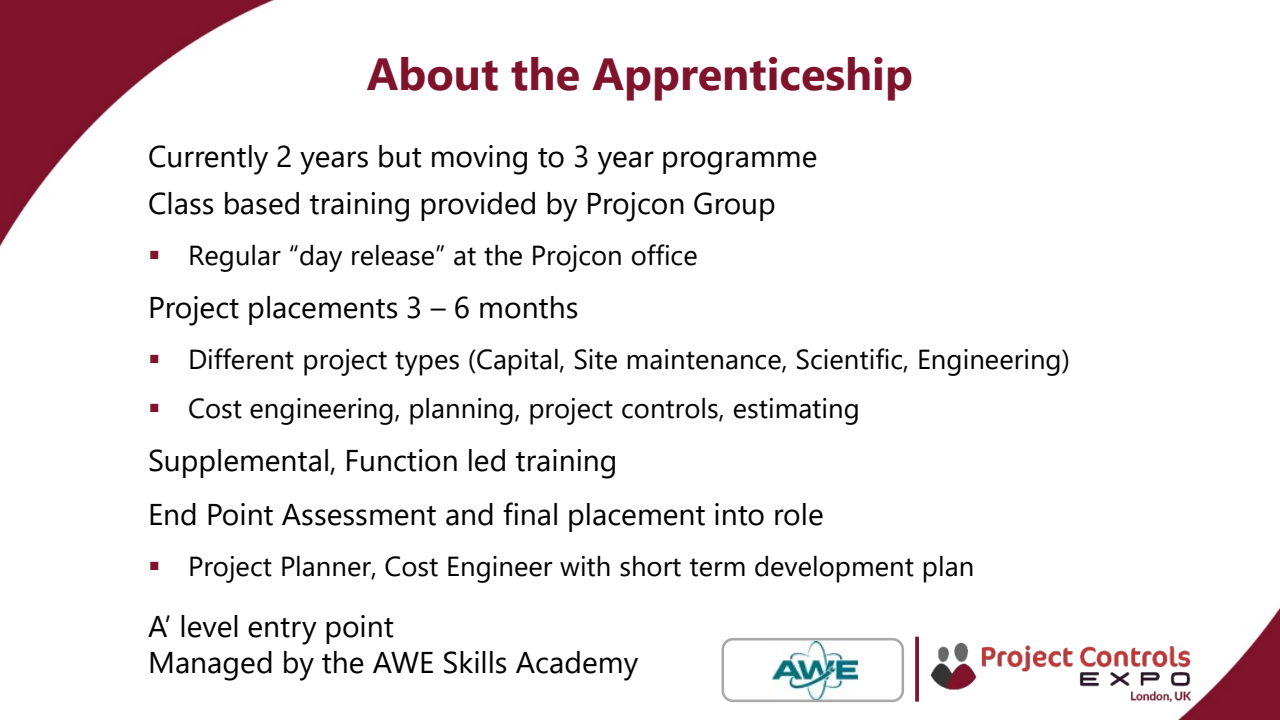
<style>
.page{position:relative;width:1280px;height:720px;background:#fff}
.page>*{position:absolute;margin:0;border:0;box-sizing:border-box;transform-origin:0 0}
.t1{font:700 45px "Segoe UI";color:#7e132b}
.t2{font:30px "Segoe UI";color:#000}
.t3{font:27.5px "Segoe UI";color:#000}
.s1{color:#7f132c}
</style>
<div class="page">
<img style="left:0;top:0;width:1280px;height:719px">
<svg style="left:915px;top:637px;width:4px;height:65px"></svg>
<img style="left:932px;top:643px;width:259px;height:59px">
<img style="left:772px;top:642px;width:86px;height:56px">
<div style="left:721px;top:638px;width:183px;height:64px;border:3px solid #a8a8a8;border-radius:10px"></div>
<h1 class="t1" style="left:367px;top:31px;width:547px">About the Apprenticeship</h1>
<p class="t2" style="left:148px;top:128px;width:671px">Currently 2 years but moving to 3 year programme</p>
<p class="t2" style="left:148px;top:176px;width:629px">Class based training provided by Projcon Group</p>
<p class="t3" style="left:148px;top:229px;width:551px"><span class="s1">▪</span> Regular “day release” at the Projcon office</p>
<p class="t2" style="left:148px;top:279px;width:432px">Project placements 3 – 6 months</p>
<p class="t3" style="left:148px;top:333px;width:924px"><span class="s1">▪</span> Different project types (Capital, Site maintenance, Scientific, Engineering)</p>
<p class="t3" style="left:148px;top:382px;width:713px"><span class="s1">▪</span> Cost engineering, planning, project controls, estimating</p>
<p class="t2" style="left:148px;top:432px;width:471px">Supplemental, Function led training</p>
<p class="t2" style="left:148px;top:486px;width:677px">End Point Assessment and final placement into role</p>
<p class="t3" style="left:148px;top:540px;width:828px"><span class="s1">▪</span> Project Planner, Cost Engineer with short term development plan</p>
<p class="t2" style="left:148px;top:598px;width:247px">A’ level entry point</p>
<p class="t2" style="left:148px;top:634px;width:492px">Managed by the AWE Skills Academy</p>
</div>
